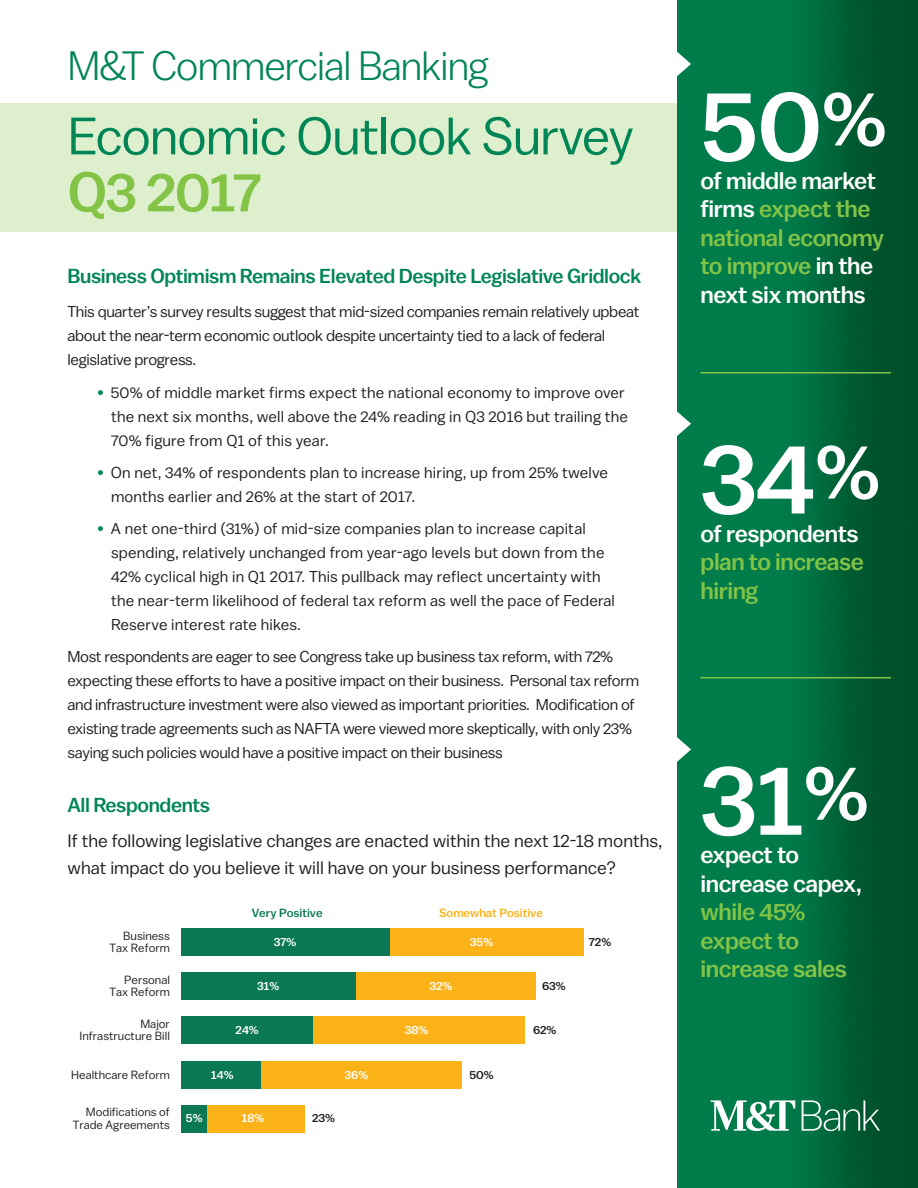
<style>
.page{position:relative;width:918px;height:1188px;background:#fff}
.page>*{position:absolute;margin:0;border:0;box-sizing:border-box;transform-origin:0 0}
.t1{font:500 100.5px "M&T Balto";color:#fff}
.t2{font:500 55.5px "M&T Balto";letter-spacing:-.03em;color:#83c447}
.t3{font:52.5px "M&T Balto";letter-spacing:-.02em;color:#008556}
.t4{font:40.95px "Balto Semi Light 3";letter-spacing:-.02em;color:#008556}
.t5{font:500 24px/28.5px "M&T Balto";letter-spacing:-.02em;color:#83c447}
.t6{font:500 24px/28.5px "M&T Balto";letter-spacing:-.02em;color:#fff}
.t7{font:500 20.25px "M&T Balto";letter-spacing:-.02em;color:#008556}
.t8{font:18px/27px "M&T Balto";color:#231f20}
.t9{font:15.75px/24px "M&T Balto";letter-spacing:-.02em;color:#231f20}
.t10{font:15.75px/24px "M&T Balto";letter-spacing:.01em;color:#231f20}
.t11{font:11.85px/12.6px "M&T Balto";color:#231f20;text-align:right}
.t12{font:500 11.85px "M&T Balto";color:#fff}
.t13{font:500 11.85px "M&T Balto";color:#fbb217}
.t14{font:500 11.85px "M&T Balto";color:#231f20}
.t15{font:500 11.85px "M&T Balto";color:#0b7855}
.s1{color:#008556}
.s2{font-size:78px}
.s3{color:#83c447}
.s4{color:#fff}
</style>
<div class="page">
<div style="left:0;top:104px;width:678px;height:128px;background:#ddefcd"></div>
<img style="left:678px;top:0;width:240px;height:1188px">
<svg style="left:677px;top:42px;width:14px;height:44px"></svg>
<svg style="left:677px;top:402px;width:14px;height:44px"></svg>
<svg style="left:677px;top:728px;width:14px;height:43px"></svg>
<hr style="left:700px;top:372px;width:191px;height:2px;background:#83c447">
<hr style="left:700px;top:677px;width:191px;height:1px;background:#83c447">
<svg style="left:802px;top:1100px;width:78px;height:31px;background:#32805e"></svg>
<svg style="left:711px;top:1100px;width:84px;height:31px"></svg>
<div style="left:181px;top:928px;width:209px;height:28px;background:#0b7855"></div>
<div style="left:390px;top:928px;width:193px;height:28px;background:#fbb217"></div>
<div style="left:181px;top:972px;width:176px;height:28px;background:#0b7855"></div>
<div style="left:356px;top:972px;width:180px;height:28px;background:#fbb217"></div>
<div style="left:181px;top:1016px;width:134px;height:28px;background:#0b7855"></div>
<div style="left:314px;top:1016px;width:211px;height:28px;background:#fbb217"></div>
<div style="left:181px;top:1061px;width:82px;height:28px;background:#0b7855"></div>
<div style="left:261px;top:1061px;width:201px;height:28px;background:#fbb217"></div>
<div style="left:181px;top:1105px;width:26px;height:27px;background:#0b7855"></div>
<div style="left:207px;top:1105px;width:98px;height:27px;background:#fbb217"></div>
<p class="t4" style="left:68px;top:41px;width:423px">M&amp;T Commercial Banking</p>
<p class="t3" style="left:68px;top:104px;width:568px">Economic Outlook Survey</p>
<p class="t2" style="left:68px;top:158px;width:195px">Q3 2017</p>
<p class="t7" style="left:68px;top:264px;width:575px">Business Optimism Remains Elevated Despite Legislative Gridlock</p>
<p class="t9" style="left:68px;top:300px;width:574px">This quarter’s survey results suggest that mid-sized companies remain relatively upbeat about the near-term economic outlook despite uncertainty tied to a lack of federal legislative progress.</p>
<p class="t10" style="left:111px;top:380px;width:519px;text-indent:-14px"><span class="s1">•</span> 50% of middle market firms expect the national economy to improve over the next six months, well above the 24% reading in Q3 2016 but trailing the<br>70% figure from Q1 of this year.</p>
<p class="t10" style="left:111px;top:460px;width:499px;text-indent:-14px"><span class="s1">•</span> On net, 34% of respondents plan to increase hiring, up from 25% twelve months earlier and 26% at the start of 2017.</p>
<p class="t10" style="left:111px;top:516px;width:505px;text-indent:-14px"><span class="s1">•</span> A net one-third (31%) of mid-size companies plan to increase capital spending, relatively unchanged from year-ago levels but down from the 42% cyclical high in Q1 2017. This pullback may reflect uncertainty with the near-term likelihood of federal tax reform as well the pace of Federal Reserve interest rate hikes.</p>
<p class="t9" style="left:68px;top:644px;width:573px">Most respondents are eager to see Congress take up business tax reform, with 72% expecting these efforts to have a positive impact on their business. Personal tax reform and infrastructure investment were also viewed as important priorities. Modification of existing trade agreements such as NAFTA were viewed more skeptically, with only 23% saying such policies would have a positive impact on their business</p>
<p class="t7" style="left:68px;top:792px;width:144px">All Respondents</p>
<p class="t8" style="left:68px;top:826px;width:597px">If the following legislative changes are enacted within the next 12-18 months, what impact do you believe it will have on your business performance?</p>
<p class="t11" style="left:109px;top:929px;width:62px">Business<br>Tax Reform</p>
<p class="t11" style="left:109px;top:973px;width:62px">Personal<br>Tax Reform</p>
<p class="t11" style="left:80px;top:1017px;width:92px">Major<br>Infrastructure Bill</p>
<p class="t11" style="left:71px;top:1068px;width:100px">Healthcare Reform</p>
<p class="t11" style="left:73px;top:1105px;width:99px">Modifications of<br>Trade Agreements</p>
<p class="t15" style="left:252px;top:906px;width:72px">Very Positive</p>
<p class="t13" style="left:439px;top:906px;width:105px">Somewhat Positive</p>
<p class="t12" style="left:274px;top:934px;width:24px">37%</p>
<p class="t14" style="left:589px;top:934px;width:24px">72%</p>
<p class="t14" style="left:542px;top:979px;width:25px">63%</p>
<p class="t14" style="left:533px;top:1023px;width:25px">62%</p>
<p class="t14" style="left:469px;top:1068px;width:26px">50%</p>
<p class="t14" style="left:312px;top:1111px;width:24px">23%</p>
<p class="t12" style="left:470px;top:934px;width:25px">35%</p>
<p class="t12" style="left:257px;top:979px;width:24px">31%</p>
<p class="t12" style="left:429px;top:979px;width:24px">32%</p>
<p class="t12" style="left:236px;top:1023px;width:25px">24%</p>
<p class="t12" style="left:405px;top:1023px;width:25px">38%</p>
<p class="t12" style="left:211px;top:1068px;width:24px">14%</p>
<p class="t12" style="left:345px;top:1068px;width:25px">36%</p>
<p class="t12" style="left:186px;top:1111px;width:18px">5%</p>
<p class="t12" style="left:242px;top:1111px;width:24px">18%</p>
<p class="t1" style="left:700px;top:65px;width:188px">50<span class="s2">%</span></p>
<p class="t6" style="left:700px;top:166px;width:185px">of middle market firms <span class="s3">expect the national economy to improve</span> in the next six months</p>
<p class="t1" style="left:700px;top:418px;width:181px">34<span class="s2">%</span></p>
<p class="t5" style="left:700px;top:519px;width:165px"><span class="s4">of respondents </span>plan to increase hiring</p>
<p class="t1" style="left:700px;top:739px;width:170px">31<span class="s2">%</span></p>
<p class="t5" style="left:700px;top:840px;width:163px"><span class="s4">expect to increase capex, </span>while 45% expect to increase sales</p>
</div>
